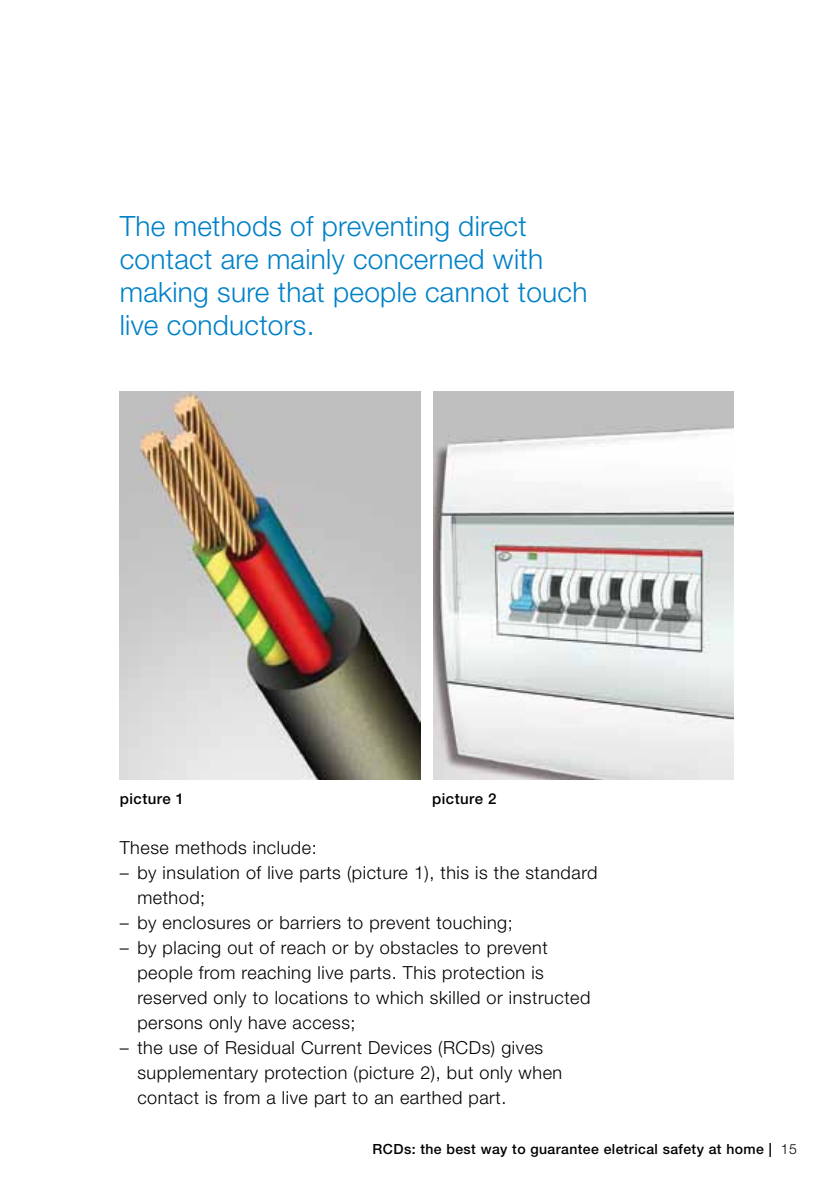
<style>
.page{position:relative;width:840px;height:1191px;background:#fff}
.page>*{position:absolute;margin:0;border:0;box-sizing:border-box;transform-origin:0 0}
.t1{font:300 28px/33px "Helvetica Neue LT Std";letter-spacing:.01em;color:#0081c7}
.t2{font:300 18px/25px "Helvetica Neue LT Std";letter-spacing:.03em;color:#000}
.t3{font:500 15px "Helvetica Neue LT Std";letter-spacing:.03em;color:#000}
.t4{font:500 14px "Helvetica Neue LT Std";letter-spacing:.03em;color:#000}
.s1{font-weight:300}
</style>
<div class="page">
<img style="left:433px;top:392px;width:300px;height:387px">
<img style="left:120px;top:392px;width:300px;height:387px">
<h1 class="t1" style="left:120px;top:209px;width:469px">The methods of preventing direct contact are mainly concerned with making sure that people cannot touch live conductors.</h1>
<p class="t3" style="left:120px;top:790px;width:66px">picture 1</p>
<p class="t3" style="left:432px;top:790px;width:66px">picture 2</p>
<p class="t2" style="left:120px;top:835px;width:198px">These methods include:</p>
<p class="t2" style="left:137px;top:859px;width:461px;text-indent:-18px">– by insulation of live parts (picture 1), this is the standard method;</p>
<p class="t2" style="left:120px;top:909px;width:394px">– by enclosures or barriers to prevent touching;</p>
<p class="t2" style="left:137px;top:934px;width:454px;text-indent:-18px">– by placing out of reach or by obstacles to prevent people from reaching live parts. This protection is reserved only to locations to which skilled or instructed persons only have access;</p>
<p class="t2" style="left:137px;top:1034px;width:426px;text-indent:-18px">– the use of Residual Current Devices (RCDs) gives supplementary protection (picture 2), but only when contact is from a live part to an earthed part.</p>
<p class="t4" style="left:372px;top:1140px;width:425px">RCDs: the best way to guarantee eletrical safety at home | <span class="s1">15</span></p>
</div>
